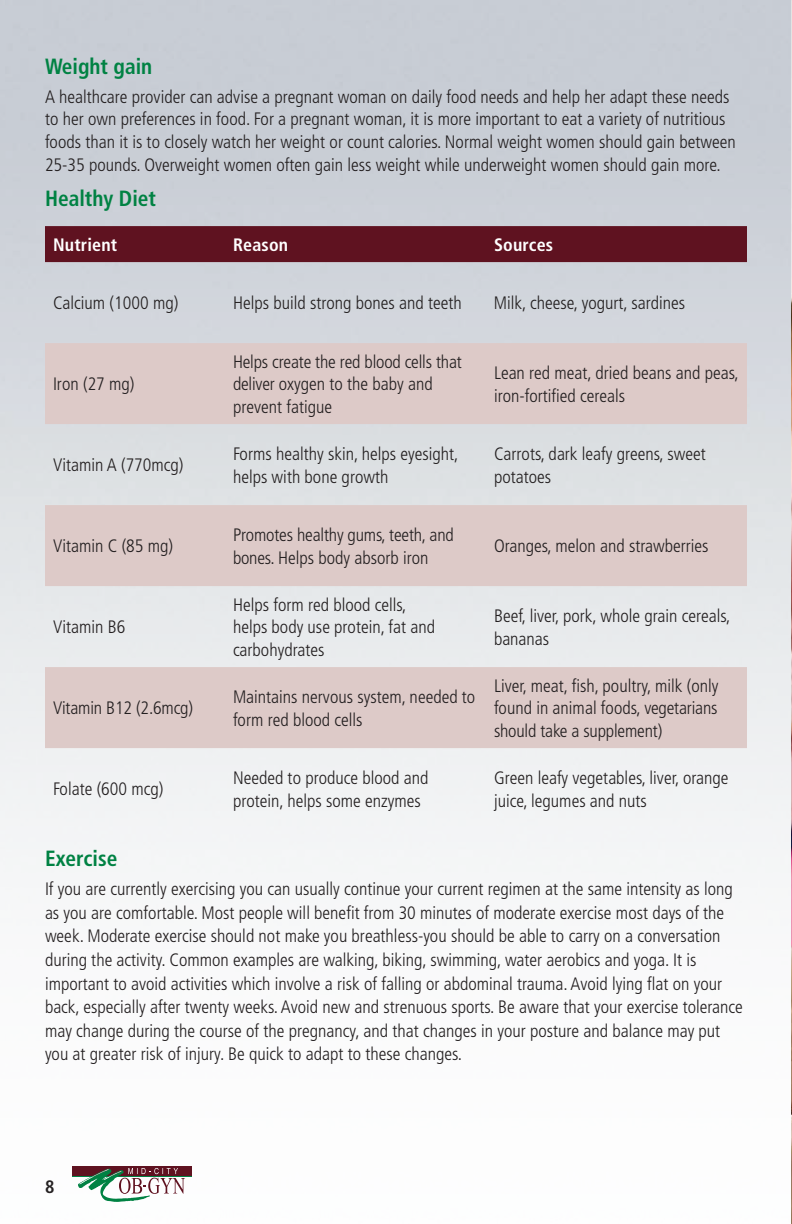
<style>
.page{position:relative;width:792px;height:1224px;background:#fff}
.page>*{position:absolute;margin:0;border:0;box-sizing:border-box;transform-origin:0 0}
.t1{font:700 condensed 22px "Frutiger LT Std";color:#008243}
.t2{font:300 condensed 18px/22.6px "Frutiger LT Std";color:#231f20}
.t3{font:700 condensed 18px "Frutiger LT Std";letter-spacing:.01em;color:#fff}
.t4{font:700 condensed 18px "Frutiger LT Std";color:#231f20}
</style>
<div class="page">
<img style="left:0;top:0;width:791px;height:1177px">
<hr style="left:72px;top:1176px;width:119px;height:1px;background:#008243">
<div style="left:72px;top:1167px;width:119px;height:9px;background:#5f1220"></div>
<svg style="left:78px;top:1168px;width:107px;height:34px"></svg>
<img style="left:791px;top:0;width:1px;height:1224px">
<div style="left:45px;top:226px;width:702px;height:36px;background:#5f1220"></div>
<svg style="left:45px;top:343px;width:702px;height:405px;background:#ddd3d2"></svg>
<div style="left:94px;top:821px;width:218px;height:12px;background:#f3f4f5"></div>
<svg style="left:94px;top:476px;width:604px;height:345px"></svg>
<p class="t1" style="left:45px;top:53px;width:109px">Weight gain</p>
<p class="t2" style="left:45px;top:85px;width:692px">A healthcare provider can advise a pregnant woman on daily food needs and help her adapt these needs to her own preferences in food. For a pregnant woman, it is more important to eat a variety of nutritious foods than it is to closely watch her weight or count calories. Normal weight women should gain between 25-35 pounds. Overweight women often gain less weight while underweight women should gain more.</p>
<p class="t1" style="left:45px;top:185px;width:113px">Healthy Diet</p>
<p class="t3" style="left:53px;top:234px;width:66px">Nutrient</p>
<p class="t3" style="left:233px;top:234px;width:57px">Reason</p>
<p class="t3" style="left:494px;top:234px;width:61px">Sources</p>
<p class="t2" style="left:53px;top:292px;width:127px">Calcium (1000 mg)</p>
<p class="t2" style="left:233px;top:292px;width:230px">Helps build strong bones and teeth</p>
<p class="t2" style="left:494px;top:292px;width:193px">Milk, cheese, yogurt, sardines</p>
<p class="t2" style="left:53px;top:373px;width:83px">Iron (27 mg)</p>
<p class="t2" style="left:233px;top:350px;width:230px">Helps create the red blood cells that deliver oxygen to the baby and prevent fatigue</p>
<p class="t2" style="left:494px;top:362px;width:246px">Lean red meat, dried beans and peas, iron-fortified cereals</p>
<p class="t2" style="left:53px;top:454px;width:132px">Vitamin A (770mcg)</p>
<p class="t2" style="left:233px;top:443px;width:227px">Forms healthy skin, helps eyesight, helps with bone growth</p>
<p class="t2" style="left:494px;top:443px;width:213px">Carrots, dark leafy greens, sweet potatoes</p>
<p class="t2" style="left:53px;top:535px;width:122px">Vitamin C (85 mg)</p>
<p class="t2" style="left:233px;top:524px;width:222px">Promotes healthy gums, teeth, and bones. Helps body absorb iron</p>
<p class="t2" style="left:494px;top:535px;width:216px">Oranges, melon and strawberries</p>
<p class="t2" style="left:53px;top:616px;width:74px">Vitamin B6</p>
<p class="t2" style="left:233px;top:593px;width:204px">Helps form red blood cells, helps body use protein, fat and carbohydrates</p>
<p class="t2" style="left:494px;top:605px;width:238px">Beef, liver, pork, whole grain cereals, bananas</p>
<p class="t2" style="left:53px;top:697px;width:142px">Vitamin B12 (2.6mcg)</p>
<p class="t2" style="left:233px;top:686px;width:244px">Maintains nervous system, needed to form red blood cells</p>
<p class="t2" style="left:494px;top:675px;width:226px;text-align:justify">Liver, meat, fish, poultry, milk (only found in animal foods, vegetarians should take a supplement)</p>
<p class="t2" style="left:53px;top:778px;width:112px">Folate (600 mcg)</p>
<p class="t2" style="left:233px;top:767px;width:197px">Needed to produce blood and protein, helps some enzymes</p>
<p class="t2" style="left:494px;top:767px;width:236px">Green leafy vegetables, liver, orange juice, legumes and nuts</p>
<p class="t1" style="left:45px;top:845px;width:74px">Exercise</p>
<p class="t2" style="left:45px;top:877px;width:699px;line-height:23.6px">If you are currently exercising you can usually continue your current regimen at the same intensity as long as you are comfortable. Most people will benefit from 30 minutes of moderate exercise most days of the week. Moderate exercise should not make you breathless-you should be able to carry on a conversation during the activity. Common examples are walking, biking, swimming, water aerobics and yoga. It is important to avoid activities which involve a risk of falling or abdominal trauma. Avoid lying flat on your back, especially after twenty weeks. Avoid new and strenuous sports. Be aware that your exercise tolerance may change during the course of the pregnancy, and that changes in your posture and balance may put you at greater risk of injury. Be quick to adapt to these changes.</p>
<p class="t4" style="left:45px;top:1176px;width:11px">8</p>
</div>
